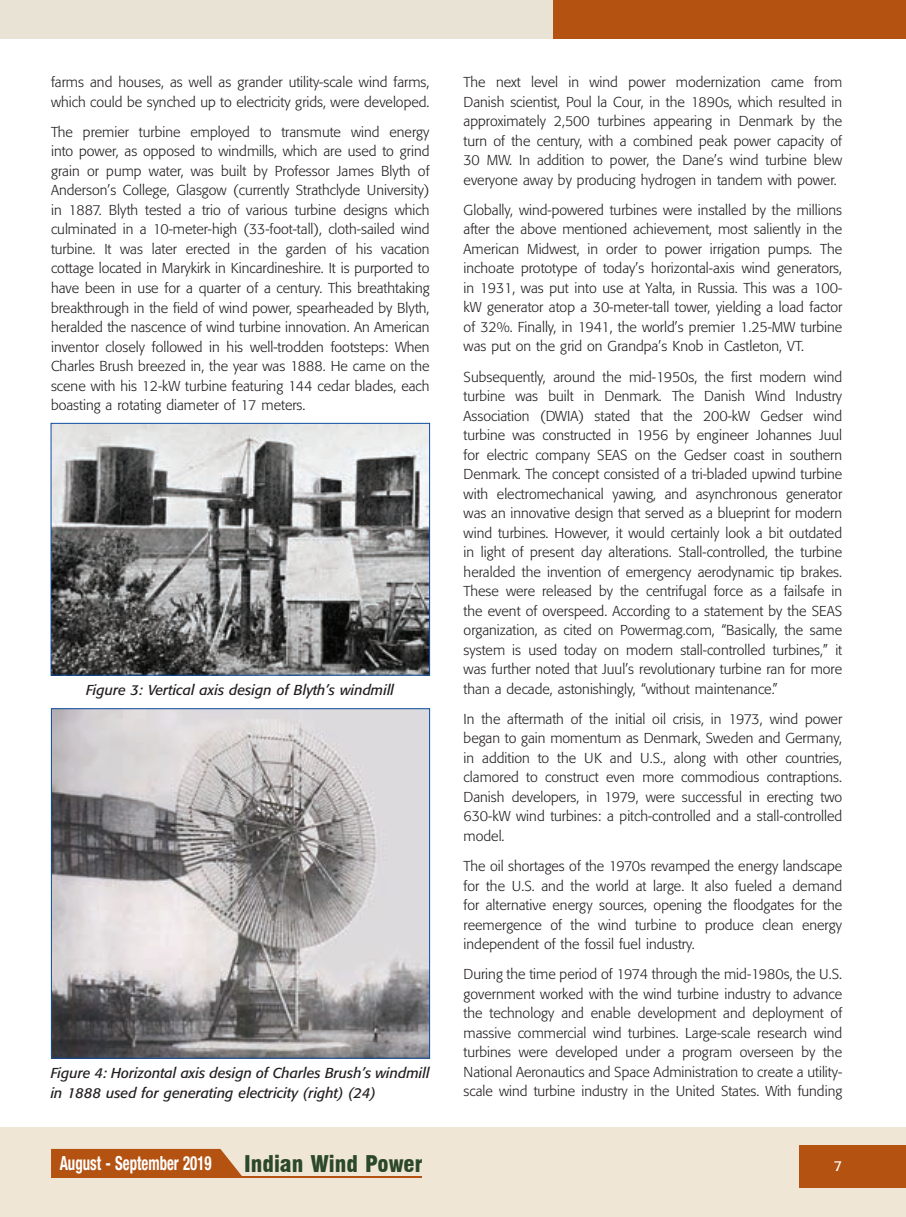
<style>
.page{position:relative;width:906px;height:1217px;background:#fff}
.page>*{position:absolute;margin:0;border:0;box-sizing:border-box;transform-origin:0 0}
.t1{font:900 condensed 22.5px "Swiss 721 BT";color:#2c482a}
.t2{font:700 condensed 19.5px "Helvetica Neue LT Pro";color:#fff;scale:.76 1}
.t3{font:300 14.25px/19.5px "Formata";color:#231f20;text-align:justify}
.t4{font:italic 14.25px/19.5px "Formata";color:#231f20}
.t5{font:14.25px "Formata";color:#fff}
</style>
<div class="page">
<div style="left:553px;top:0;width:353px;height:38px;background:#b45212"></div>
<div style="left:0;top:0;width:553px;height:38px;background:#e9e3d5"></div>
<div style="left:0;top:1127px;width:906px;height:89px;background:#f0e6d6"></div>
<div style="left:799px;top:1144px;width:107px;height:43px;background:#b45212"></div>
<hr style="left:0;top:0;width:1px;height:38px;background:#b45212">
<svg style="left:51px;top:1148px;width:191px;height:28px;background:#b95e23"></svg>
<hr style="left:51px;top:1176px;width:371px;height:1px;background:#b45212">
<img style="left:53px;top:425px;width:375px;height:248px">
<div style="left:51px;top:423px;width:379px;height:252px;border:1px solid #0d4da1"></div>
<img style="left:53px;top:710px;width:375px;height:346px">
<div style="left:51px;top:708px;width:379px;height:350px;border:1px solid #0d4da1"></div>
<p class="t3" style="left:51px;top:73px;width:380px">farms and houses, as well as grander utility-scale wind farms, which could be synched up to electricity grids, were developed.</p>
<p class="t3" style="left:51px;top:122px;width:380px">The premier turbine employed to transmute wind energy into power, as opposed to windmills, which are used to grind grain or pump water, was built by Professor James Blyth of Anderson’s College, Glasgow (currently Strathclyde University) in 1887. Blyth tested a trio of various turbine designs which culminated in a 10-meter-high (33-foot-tall), cloth-sailed wind turbine. It was later erected in the garden of his vacation cottage located in Marykirk in Kincardineshire. It is purported to have been in use for a quarter of a century. This breathtaking breakthrough in the field of wind power, spearheaded by Blyth, heralded the nascence of wind turbine innovation. An American inventor closely followed in his well-trodden footsteps: When Charles Brush breezed in, the year was 1888. He came on the scene with his 12-kW turbine featuring 144 cedar blades, each boasting a rotating diameter of 17 meters.</p>
<p class="t4" style="left:86px;top:680px;width:309px">Figure 3: Vertical axis design of Blyth’s windmill</p>
<p class="t4" style="left:51px;top:1063px;width:380px">Figure 4: Horizontal axis design of Charles Brush’s windmill in 1888 used for generating electricity (right) (24)</p>
<p class="t3" style="left:463px;top:72px;width:380px">The next level in wind power modernization came from Danish scientist, Poul la Cour, in the 1890s, which resulted in approximately 2,500 turbines appearing in Denmark by the turn of the century, with a combined peak power capacity of 30 MW. In addition to power, the Dane’s wind turbine blew everyone away by producing hydrogen in tandem with power.</p>
<p class="t3" style="left:463px;top:200px;width:380px">Globally, wind-powered turbines were installed by the millions after the above mentioned achievement, most saliently in the American Midwest, in order to power irrigation pumps. The inchoate prototype of today’s horizontal-axis wind generators, in 1931, was put into use at Yalta, in Russia. This was a 100- kW generator atop a 30-meter-tall tower, yielding a load factor of 32%. Finally, in 1941, the world’s premier 1.25-MW turbine was put on the grid on Grandpa’s Knob in Castleton, VT.</p>
<p class="t3" style="left:463px;top:367px;width:380px">Subsequently, around the mid-1950s, the first modern wind turbine was built in Denmark. The Danish Wind Industry Association (DWIA) stated that the 200-kW Gedser wind turbine was constructed in 1956 by engineer Johannes Juul for electric company SEAS on the Gedser coast in southern Denmark. The concept consisted of a tri-bladed upwind turbine with electromechanical yawing, and asynchronous generator was an innovative design that served as a blueprint for modern wind turbines. However, it would certainly look a bit outdated in light of present day alterations. Stall-controlled, the turbine heralded the invention of emergency aerodynamic tip brakes.<br>These were released by the centrifugal force as a failsafe in the event of overspeed. According to a statement by the SEAS organization, as cited on Powermag.com, “Basically, the same system is used today on modern stall-controlled turbines,” it was further noted that Juul’s revolutionary turbine ran for more than a decade, astonishingly, “without maintenance.”</p>
<p class="t3" style="left:463px;top:709px;width:380px">In the aftermath of the initial oil crisis, in 1973, wind power began to gain momentum as Denmark, Sweden and Germany, in addition to the UK and U.S., along with other countries, clamored to construct even more commodious contraptions.<br>Danish developers, in 1979, were successful in erecting two 630-kW wind turbines: a pitch-controlled and a stall-controlled model.</p>
<p class="t3" style="left:463px;top:856px;width:380px">The oil shortages of the 1970s revamped the energy landscape for the U.S. and the world at large. It also fueled a demand for alternative energy sources, opening the floodgates for the reemergence of the wind turbine to produce clean energy independent of the fossil fuel industry.</p>
<p class="t3" style="left:463px;top:964px;width:380px">During the time period of 1974 through the mid-1980s, the U.S. government worked with the wind turbine industry to advance the technology and enable development and deployment of massive commercial wind turbines. Large-scale research wind turbines were developed under a program overseen by the National Aeronautics and Space Administration to create a utility&shy;scale wind turbine industry in the United States. With funding</p>
<h2 class="t2" style="left:60px;top:1150px;width:201px">August - September 2019</h2>
<h1 class="t1" style="left:244px;top:1149px;width:180px">Indian Wind Power</h1>
<p class="t5" style="left:834px;top:1156px;width:10px">7</p>
</div>
